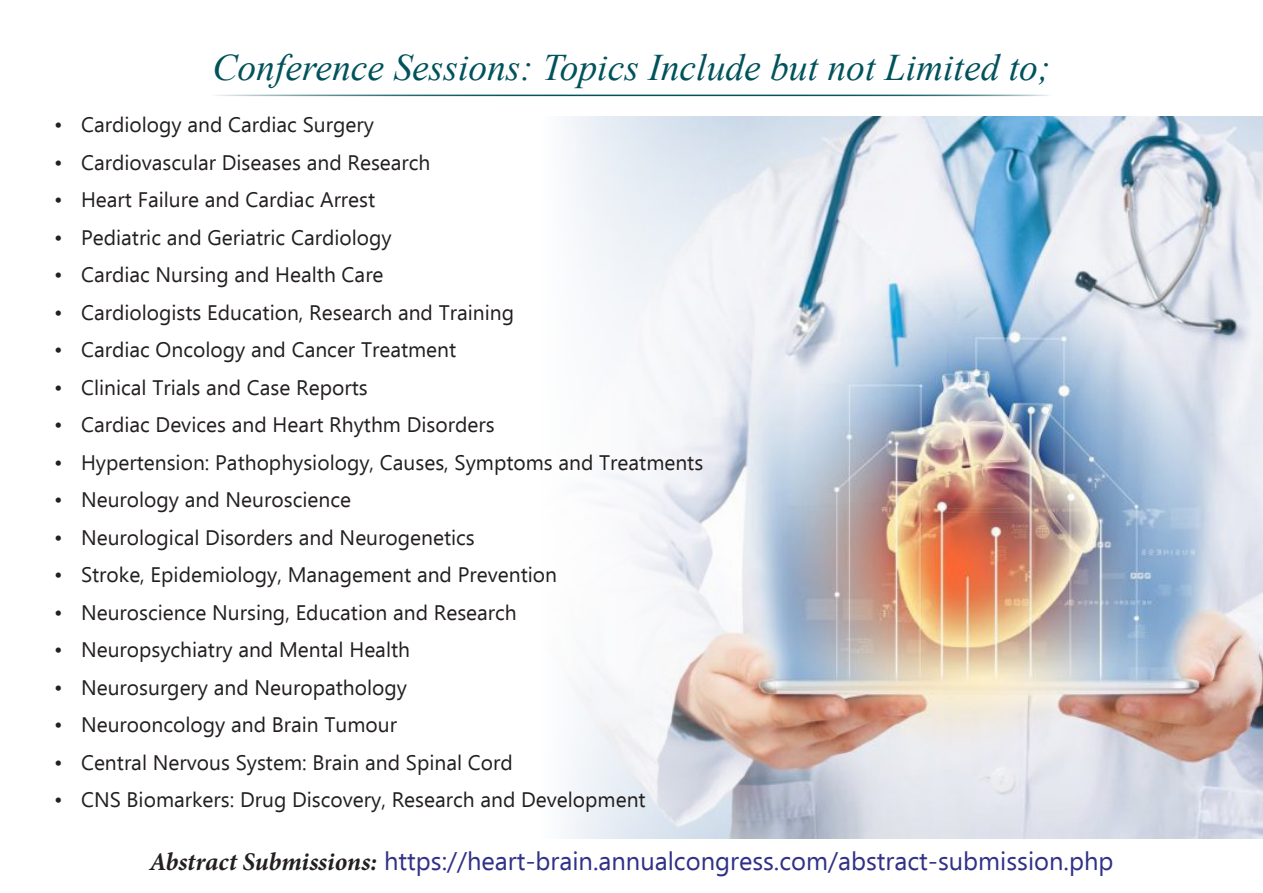
<style>
.page{position:relative;width:1263px;height:893px;background:#fff}
.page>*{position:absolute;margin:0;border:0;box-sizing:border-box;transform-origin:0 0}
.t1{font:italic 37.5px "Times New Roman";color:#00525b}
.t2{font:25.5px "Ebrima";color:#303087}
.t3{font:21px "Ebrima";color:#231f20}
.s1{font-family:"Minion Pro";font-weight:700;font-style:italic;color:#231f20}
</style>
<div class="page">
<img style="left:565px;top:117px;width:698px;height:722px">
<hr style="left:212px;top:95px;width:842px;height:1px;background:#00525b">
<p class="t1" style="left:213px;top:42px;width:839px">Conference Sessions: Topics Include but not Limited to;</p>
<p class="t3" style="left:54px;top:110px;width:321px">• Cardiology and Cardiac Surgery</p>
<p class="t3" style="left:54px;top:147px;width:378px">• Cardiovascular Diseases and Research</p>
<p class="t3" style="left:54px;top:185px;width:323px">• Heart Failure and Cardiac Arrest</p>
<p class="t3" style="left:54px;top:222px;width:339px">• Pediatric and Geriatric Cardiology</p>
<p class="t3" style="left:54px;top:260px;width:331px">• Cardiac Nursing and Health Care</p>
<p class="t3" style="left:54px;top:297px;width:462px">• Cardiologists Education, Research and Training</p>
<p class="t3" style="left:54px;top:335px;width:404px">• Cardiac Oncology and Cancer Treatment</p>
<p class="t3" style="left:54px;top:372px;width:315px">• Clinical Trials and Case Reports</p>
<p class="t3" style="left:54px;top:410px;width:442px">• Cardiac Devices and Heart Rhythm Disorders</p>
<p class="t3" style="left:54px;top:447px;width:651px">• Hypertension: Pathophysiology, Causes, Symptoms and Treatments</p>
<p class="t3" style="left:54px;top:485px;width:298px">• Neurology and Neuroscience</p>
<p class="t3" style="left:54px;top:522px;width:422px">• Neurological Disorders and Neurogenetics</p>
<p class="t3" style="left:54px;top:560px;width:505px">• Stroke, Epidemiology, Management and Prevention</p>
<p class="t3" style="left:54px;top:597px;width:464px">• Neuroscience Nursing, Education and Research</p>
<p class="t3" style="left:54px;top:635px;width:358px">• Neuropsychiatry and Mental Health</p>
<p class="t3" style="left:54px;top:672px;width:355px">• Neurosurgery and Neuropathology</p>
<p class="t3" style="left:54px;top:710px;width:344px">• Neurooncology and Brain Tumour</p>
<p class="t3" style="left:54px;top:747px;width:460px">• Central Nervous System: Brain and Spinal Cord</p>
<p class="t3" style="left:54px;top:785px;width:593px">• CNS Biomarkers: Drug Discovery, Research and Development</p>
<p class="t2" style="left:149px;top:843px;width:966px"><span class="s1">Abstract Submissions:</span> https://heart-brain.annualcongress.com/abstract-submission.php</p>
</div>
